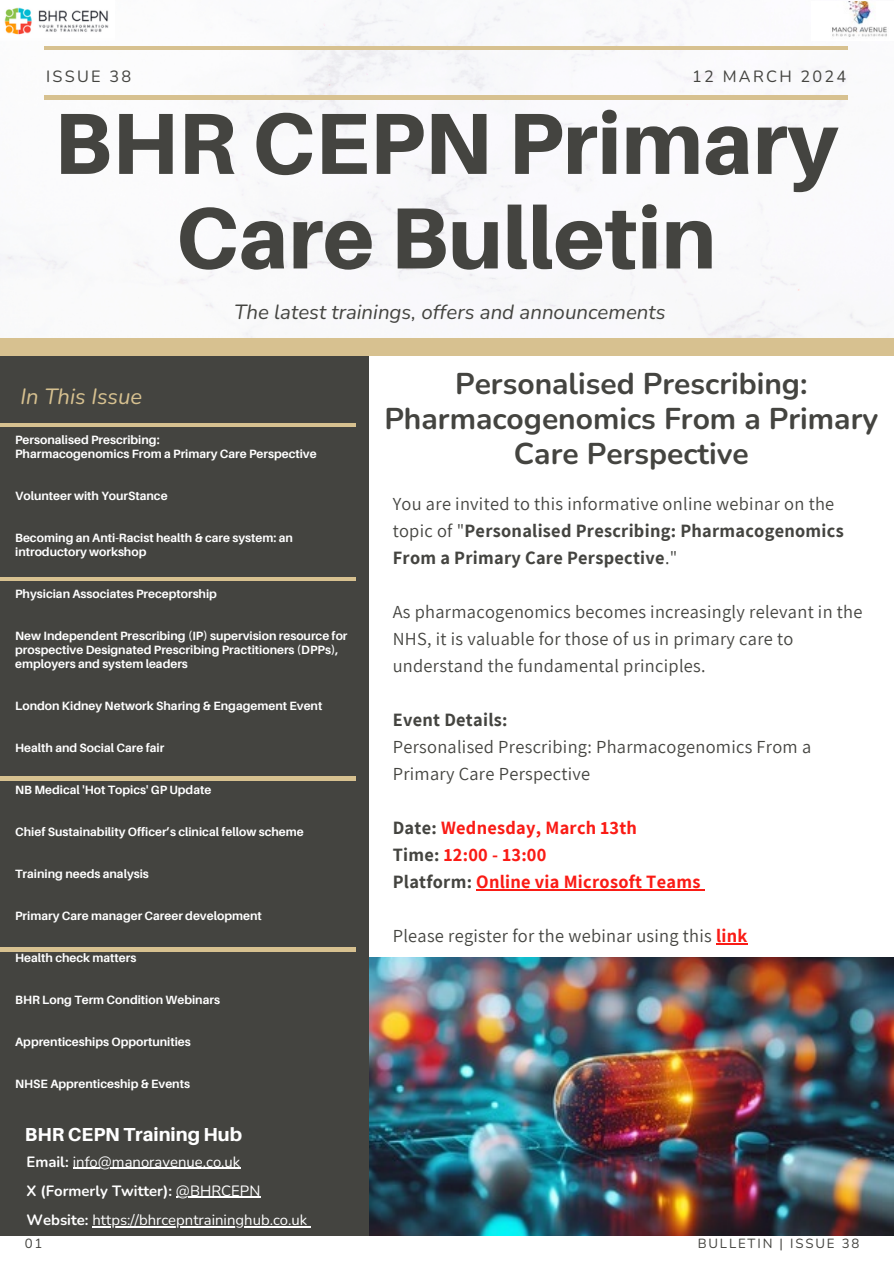
<style>
.page{position:relative;width:894px;height:1264px;background:#fff}
.page>*{position:absolute;margin:0;border:0;box-sizing:border-box;transform-origin:0 0}
.t1{font:800 86.85px/94.5px "Aileron";color:#444440;text-align:center}
.t2{font:700 30px/34.8px "Nunito";color:#444440;text-align:center}
.t3{font:italic 21.9px "Nunito";color:#d7c190}
.t4{font:italic 20.4px "Nunito";color:#444440}
.t5{font:800 18.9px "Aileron";color:#fff}
.t6{font:18.3px/27px "Assistant";letter-spacing:.015em;color:#444440}
.t7{font:700 18.3px/27px "Assistant";letter-spacing:.015em;color:#444440}
.t8{font:700 18.3px/27px "Assistant";letter-spacing:.015em;color:#fa1b15}
.t9{font:16.2px "Nunito";letter-spacing:.14em;color:#444440}
.t10{font:14.85px/29.2px "Nunito";color:#fff}
.t11{font:13.2px "Nunito";letter-spacing:.14em;color:#444440}
.t12{font:700 12px/14px "Aileron";color:#fff}
.s1{font-weight:700}
.s2{font-weight:400}
.s3{color:#444440}
.s4{font-weight:700;color:#fa1b15}
</style>
<div class="page">
<div style="left:0;top:349px;width:368px;height:886px;background:#444440"></div>
<hr style="left:0;top:577px;width:355px;height:4px;background:#d7c190">
<hr style="left:0;top:776px;width:355px;height:4px;background:#d7c190">
<hr style="left:0;top:947px;width:355px;height:4px;background:#d7c190">
<hr style="left:0;top:423px;width:355px;height:4px;background:#d7c190">
<img style="left:0;top:0;width:878px;height:338px">
<hr style="left:45px;top:96px;width:802px;height:3px;background:#d7c190">
<hr style="left:45px;top:47px;width:802px;height:3px;background:#d7c190">
<div style="left:0;top:338px;width:893px;height:17px;background:#d7c190"></div>
<img style="left:0;top:0;width:115px;height:40px">
<img style="left:811px;top:2px;width:76px;height:39px">
<img style="left:369px;top:957px;width:524px;height:278px">
<hr style="left:73px;top:1167px;width:167px;height:1px;background:#fff">
<hr style="left:176px;top:1196px;width:84px;height:1px;background:#fff">
<hr style="left:92px;top:1226px;width:215px;height:1px;background:#fff">
<hr style="left:476px;top:889px;width:224px;height:1px;background:#fa1b15">
<hr style="left:715px;top:943px;width:32px;height:1px;background:#fa1b15">
<h3 class="t9" style="left:46px;top:66px;width:86px">ISSUE 38</h3>
<h3 class="t9" style="left:692px;top:66px;width:155px">12 MARCH 2024</h3>
<h1 class="t1" style="left:54px;top:94px;width:785px">BHR CEPN Primary<br>Care Bulletin</h1>
<h3 class="t4" style="left:234px;top:298px;width:433px">The latest trainings, offers and announcements</h3>
<h3 class="t3" style="left:21px;top:381px;width:123px">In This Issue</h3>
<p class="t12" style="left:15px;top:432px;width:303px">Personalised Prescribing:<br>Pharmacogenomics From a Primary Care Perspective</p>
<p class="t12" style="left:15px;top:488px;width:154px">Volunteer with YourStance</p>
<p class="t12" style="left:15px;top:530px;width:279px">Becoming an Anti-Racist health &amp; care system: an introductory workshop</p>
<p class="t12" style="left:15px;top:586px;width:203px">Physician Associates Preceptorship</p>
<p class="t12" style="left:15px;top:628px;width:334px">New Independent Prescribing (IP) supervision resource for prospective Designated Prescribing Practitioners (DPPs), employers and system leaders</p>
<p class="t12" style="left:15px;top:698px;width:309px">London Kidney Network Sharing &amp; Engagement Event</p>
<p class="t12" style="left:15px;top:740px;width:151px">Health and Social Care fair</p>
<p class="t12" style="left:15px;top:782px;width:198px">NB Medical 'Hot Topics' GP Update</p>
<p class="t12" style="left:15px;top:824px;width:290px">Chief Sustainability Officer’s clinical fellow scheme</p>
<p class="t12" style="left:15px;top:866px;width:135px">Training needs analysis</p>
<p class="t12" style="left:15px;top:908px;width:248px">Primary Care manager Career development</p>
<p class="t12" style="left:15px;top:950px;width:123px">Health check matters</p>
<p class="t12" style="left:15px;top:992px;width:206px">BHR Long Term Condition Webinars</p>
<p class="t12" style="left:15px;top:1034px;width:177px">Apprenticeships Opportunities</p>
<p class="t12" style="left:15px;top:1076px;width:176px">NHSE Apprenticeship &amp; Events</p>
<h3 class="t5" style="left:25px;top:1122px;width:219px">BHR CEPN Training Hub</h3>
<p class="t10" style="left:26px;top:1146px;width:282px"><span class="s1">Email:</span> info@manoravenue.co.uk<br><span class="s1">X (Formerly Twitter):</span> @BHRCEPN<br><span class="s1">Website:</span> https://bhrcepntraininghub.co.uk</p>
<h2 class="t2" style="left:384px;top:367px;width:495px">Personalised Prescribing:<br>Pharmacogenomics From a Primary<br>Care Perspective</h2>
<h3 class="t7" style="left:392px;top:490px;width:452px"><span class="s2">You are invited to this informative online webinar on the topic of "</span>Personalised Prescribing: Pharmacogenomics<br>From a Primary Care Perspective<span class="s2">."</span></h3>
<h3 class="t6" style="left:392px;top:598px;width:471px">As pharmacogenomics becomes increasingly relevant in the<br>NHS, it is valuable for those of us in primary care to understand the fundamental principles.</h3>
<h3 class="t7" style="left:392px;top:706px;width:116px">Event Details:</h3>
<h3 class="t6" style="left:392px;top:733px;width:420px">Personalised Prescribing: Pharmacogenomics From a<br>Primary Care Perspective</h3>
<h3 class="t8" style="left:392px;top:814px;width:309px"><span class="s3">Date:</span> Wednesday, March 13th<br><span class="s3">Time:</span> 12:00 - 13:00<br><span class="s3">Platform:</span> Online via Microsoft Teams</h3>
<h3 class="t6" style="left:392px;top:922px;width:356px">Please register for the webinar using this <span class="s4">link</span></h3>
<p class="t11" style="left:25px;top:1234px;width:19px">01</p>
<p class="t11" style="left:697px;top:1234px;width:163px">BULLETIN | ISSUE 38</p>
</div>
